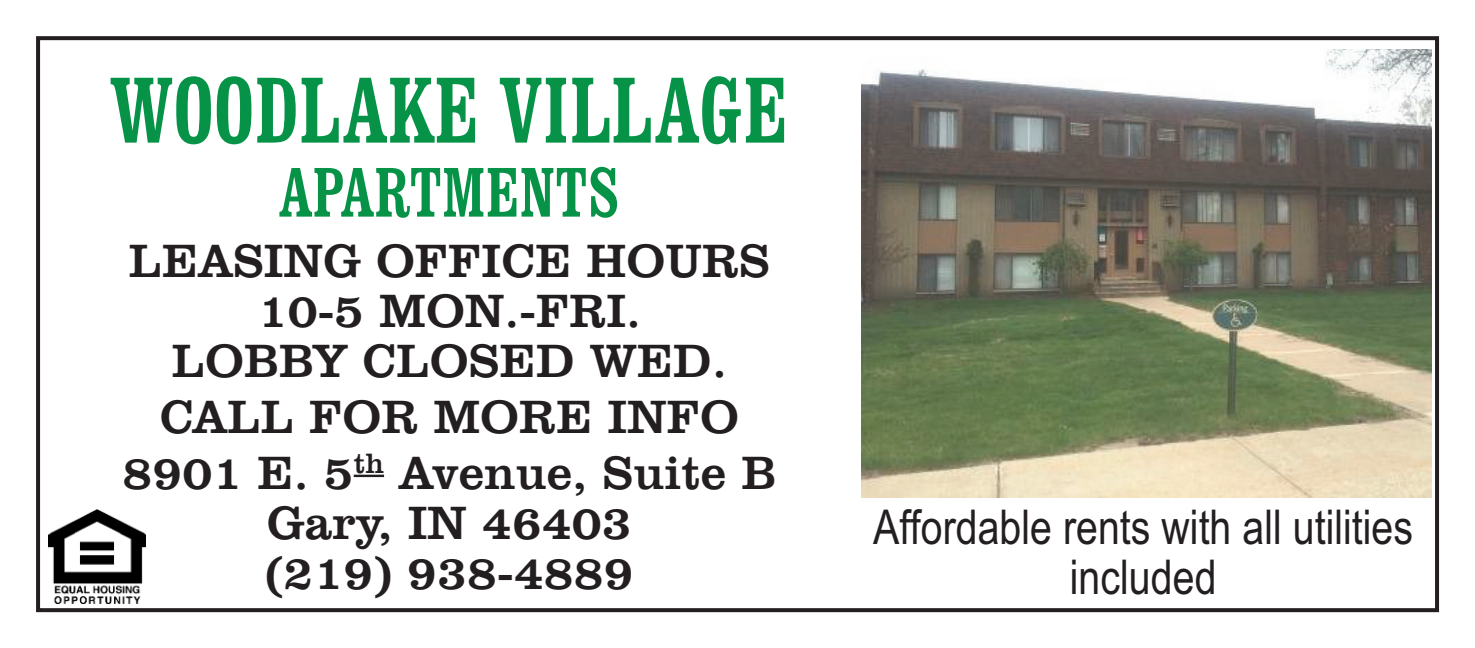
<style>
.page{position:relative;width:1475px;height:648px;background:#fff}
.page>*{position:absolute;margin:0;border:0;box-sizing:border-box;transform-origin:0 0}
.t1{font:condensed 96px "Clarendon BT";color:#069347;scale:.95 1}
.t2{font:condensed 72px "Clarendon BT";color:#069347;scale:.95 1}
.t3{font:48px/50px "Clarendon BT";color:#231f20;text-align:center}
.t4{font:48px/50px "Arial Narrow";color:#231f20;text-align:center}
</style>
<div class="page">
<div style="left:36px;top:36px;width:1403px;height:576px;border:4px solid #231f20"></div>
<hr style="left:354px;top:475px;width:30px;height:2px;background:#231f20">
<img style="left:861px;top:49px;width:570px;height:449px">
<img style="left:48px;top:510px;width:97px;height:93px">
<h1 class="t1" style="left:111px;top:53px;width:714px">WOODLAKE VILLAGE</h1>
<h2 class="t2" style="left:279px;top:150px;width:359px">APARTMENTS</h2>
<p class="t3" style="left:129px;top:235px;width:643px">LEASING OFFICE HOURS<br>10-5 MON.-FRI.<br>LOBBY CLOSED WED.</p>
<p class="t3" style="left:122px;top:388px;width:655px;line-height:56px">CALL FOR MORE INFO<br>8901 E. 5<sup>th</sup> Avenue, Suite B</p>
<p class="t3" style="left:265px;top:497px;width:370px;text-align:left">Gary, IN 46403 (219) 938-4889</p>
<p class="t4" style="left:873px;top:502px;width:541px">Affordable rents with all utilities included</p>
</div>
